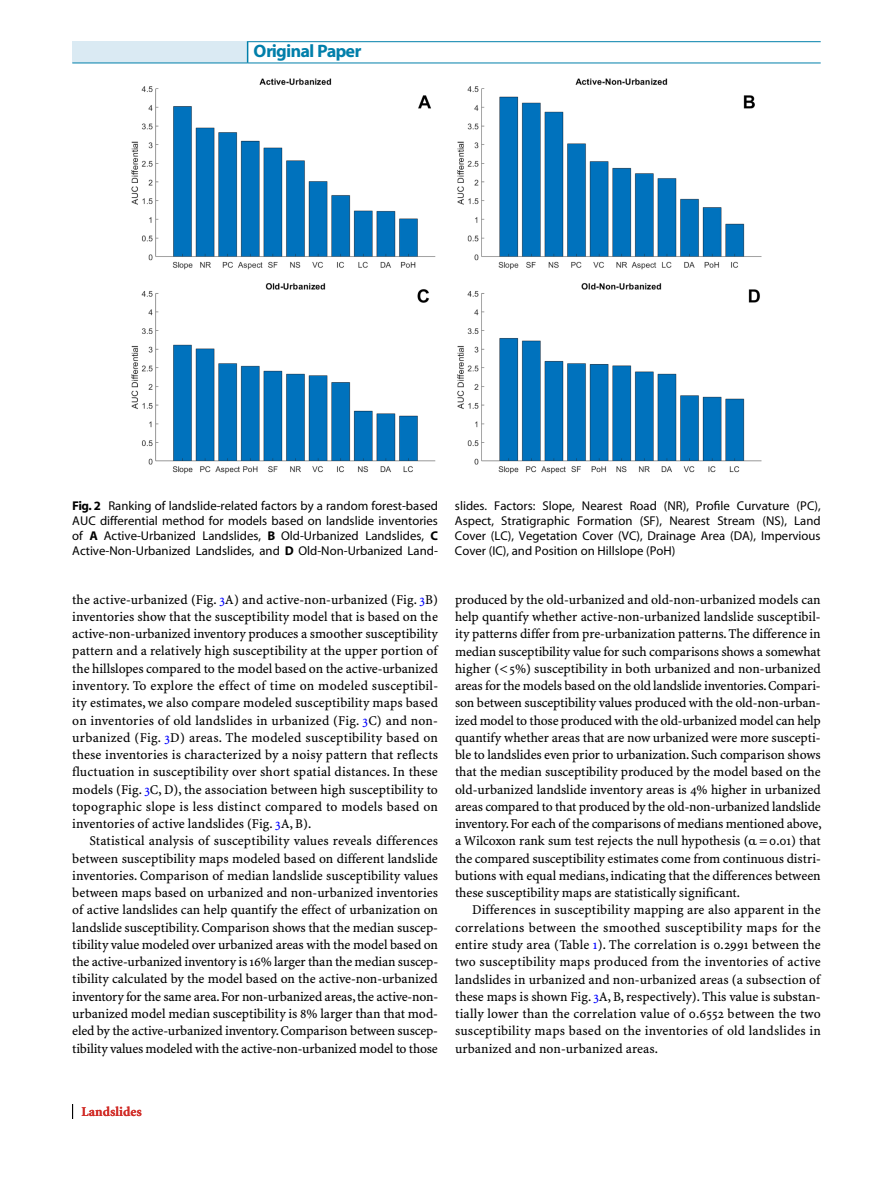
<style>
.page{position:relative;width:893px;height:1187px;background:#fff}
.page>*{position:absolute;margin:0;border:0;box-sizing:border-box;transform-origin:0 0}
.t1{font:700 18px "S Myriad";color:#007faa}
.t2{font:13.5px/17.2px "S Minion Plus";color:#000;text-align:justify}
.t3{font:13.5px "S Minion Plus Bold 3";color:#d12d28}
.t4{font:12.75px/15px "S Myriad";color:#000;text-align:justify}
.s1{font-weight:700}
.s2{color:#00f}
.s3{font-family:"Code 2000"}
</style>
<div class="page">
<div style="left:72px;top:42px;width:176px;height:21px;background:#daeaf3"></div>
<svg style="left:247px;top:42px;width:1px;height:21px"></svg>
<hr style="left:72px;top:63px;width:176px;height:1px;background:#007faa">
<hr style="left:247px;top:41px;width:574px;height:1px;background:#007faa">
<hr style="left:248px;top:63px;width:573px;height:1px;background:#007faa">
<svg style="left:72px;top:1104px;width:1px;height:14px"></svg>
<img style="left:131px;top:78px;width:631px;height:396px">
<h1 class="t1" style="left:254px;top:42px;width:108px">Original Paper</h1>
<p class="t4" style="left:72px;top:499px;width:367px"><span class="s1">Fig. 2</span> Ranking of landslide-related factors by a random forest-based AUC differential method for models based on landslide inventories of <span class="s1">A</span> Active-Urbanized Landslides, <span class="s1">B</span> Old-Urbanized Landslides, <span class="s1">C </span>Active-Non-Urbanized Landslides, and <span class="s1">D</span> Old-Non-Urbanized Land-</p>
<p class="t4" style="left:455px;top:499px;width:367px">slides. Factors: Slope, Nearest Road (NR), Profile Curvature (PC), Aspect, Stratigraphic Formation (SF), Nearest Stream (NS), Land Cover (LC), Vegetation Cover (VC), Drainage Area (DA), Impervious Cover (IC), and Position on Hillslope (PoH)</p>
<p class="t2" style="left:72px;top:591px;width:367px">the active-urbanized (Fig. <span class="s2">3</span>A) and active-non-urbanized (Fig. <span class="s2">3</span>B) inventories show that the susceptibility model that is based on the active-non-urbanized inventory produces a smoother susceptibility pattern and a relatively high susceptibility at the upper portion of the hillslopes compared to the model based on the active-urbanized inventory. To explore the effect of time on modeled susceptibil&shy;ity estimates, we also compare modeled susceptibility maps based on inventories of old landslides in urbanized (Fig. <span class="s2">3</span>C) and non&shy;urbanized (Fig. <span class="s2">3</span>D) areas. The modeled susceptibility based on these inventories is characterized by a noisy pattern that reflects fluctuation in susceptibility over short spatial distances. In these models (Fig. <span class="s2">3</span>C, D), the association between high susceptibility to topographic slope is less distinct compared to models based on inventories of active landslides (Fig. <span class="s2">3</span>A, B).</p>
<p class="t2" style="left:72px;top:832px;width:367px;text-indent:17px">Statistical analysis of susceptibility values reveals differences between susceptibility maps modeled based on different landslide inventories. Comparison of median landslide susceptibility values between maps based on urbanized and non-urbanized inventories of active landslides can help quantify the effect of urbanization on landslide susceptibility. Comparison shows that the median suscep&shy;tibility value modeled over urbanized areas with the model based on the active-urbanized inventory is 16% larger than the median suscep&shy;tibility calculated by the model based on the active-non-urbanized inventory for the same area. For non-urbanized areas, the active-non&shy;urbanized model median susceptibility is 8% larger than that mod&shy;eled by the active-urbanized inventory. Comparison between suscep&shy;tibility values modeled with the active-non-urbanized model to those</p>
<p class="t2" style="left:455px;top:591px;width:368px">produced by the old-urbanized and old-non-urbanized models can help quantify whether active-non-urbanized landslide susceptibil&shy;ity patterns differ from pre-urbanization patterns. The difference in median susceptibility value for such comparisons shows a somewhat higher (&lt;5%) susceptibility in both urbanized and non-urbanized areas for the models based on the old landslide inventories. Compari&shy;son between susceptibility values produced with the old-non-urban&shy;ized model to those produced with the old-urbanized model can help quantify whether areas that are now urbanized were more suscepti&shy;ble to landslides even prior to urbanization. Such comparison shows that the median susceptibility produced by the model based on the old-urbanized landslide inventory areas is 4% higher in urbanized areas compared to that produced by the old-non-urbanized landslide inventory. For each of the comparisons of medians mentioned above, a Wilcoxon rank sum test rejects the null hypothesis (<span class="s3">⍺</span>=0.01) that the compared susceptibility estimates come from continuous distri&shy;butions with equal medians, indicating that the differences between these susceptibility maps are statistically significant.</p>
<p class="t2" style="left:455px;top:901px;width:367px;text-indent:17px">Differences in susceptibility mapping are also apparent in the correlations between the smoothed susceptibility maps for the entire study area (Table <span class="s2">1</span>). The correlation is 0.2991 between the two susceptibility maps produced from the inventories of active landslides in urbanized and non-urbanized areas (a subsection of these maps is shown Fig. <span class="s2">3</span>A, B, respectively). This value is substan&shy;tially lower than the correlation value of 0.6552 between the two susceptibility maps based on the inventories of old landslides in urbanized and non-urbanized areas.</p>
<p class="t3" style="left:81px;top:1103px;width:62px">Landslides</p>
</div>
